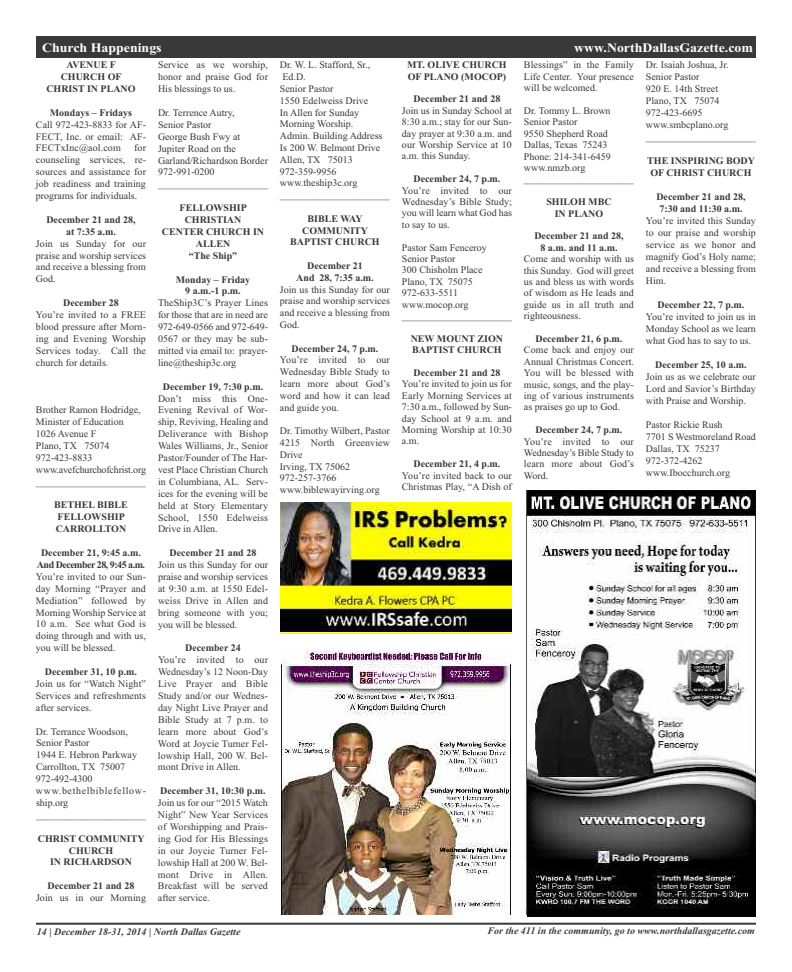
<style>
.page{position:relative;width:792px;height:972px;background:#fff}
.page>*{position:absolute;margin:0;border:0;box-sizing:border-box;transform-origin:0 0}
.t1{font:700 13px "Times New Roman";color:#fff;scale:1.07 1}
.t2{font:10px/11.9px "Times New Roman";color:#39383a;text-align:justify}
.t3{font:700 10px/11.9px "Times New Roman";color:#39383a;text-align:center}
.t4{font:italic 700 10px "Times New Roman";color:#39383a}
.t5{font:700 10px/11.9px "Times New Roman";letter-spacing:-.05em;color:#39383a;text-align:center}
</style>
<div class="page">
<img style="left:280px;top:503px;width:232px;height:130px">
<hr style="left:36px;top:923px;width:720px;height:2px;background:#39383a">
<div style="left:36px;top:36px;width:720px;height:22px;background:#39383a"></div>
<img style="left:281px;top:651px;width:230px;height:264px">
<img style="left:524px;top:490px;width:232px;height:426px">
<h1 class="t1" style="left:42px;top:40px;width:113px">Church Happenings</h1>
<h1 class="t1" style="left:574px;top:40px;width:169px">www.NorthDallasGazette.com</h1>
<p class="t3" style="left:46px;top:59px;width:91px">AVENUE F<br>CHURCH OF<br>CHRIST IN PLANO</p>
<p class="t3" style="left:50px;top:106px;width:84px">Mondays – Fridays</p>
<p class="t2" style="left:36px;top:118px;width:112px">Call 972-423-8833 for AF-FECT, Inc. or email: AF-FECTxInc@aol.com</p>
<p class="t2" style="left:36px;top:142px;width:111px;text-indent:98px">for counseling services, re&shy;sources and assistance for job readiness and training programs for individuals.</p>
<p class="t3" style="left:46px;top:213px;width:91px">December 21 and 28, at 7:35 a.m.</p>
<p class="t2" style="left:36px;top:237px;width:112px">Join us Sunday for our praise and worship services and receive a blessing from God.</p>
<p class="t3" style="left:63px;top:297px;width:57px">December 28</p>
<p class="t2" style="left:36px;top:309px;width:112px">You’re invited to a FREE blood pressure after Morn&shy;ing and Evening Worship Services today. Call the church for details.</p>
<p class="t2" style="left:36px;top:404px;width:112px;text-align:left">Brother Ramon Hodridge,<br>Minister of Education<br>1026 Avenue F<br>Plano, TX 75074<br>972-423-8833 www.avefchurchofchrist.org ______________________</p>
<p class="t3" style="left:54px;top:499px;width:75px;text-align:left">BETHEL BIBLE<br>FELLOWSHIP<br>CARROLLTON</p>
<p class="t5" style="left:37px;top:547px;width:110px">December 21, 9:45 a.m.<br>And December 28, 9:45 a.m.</p>
<p class="t2" style="left:36px;top:570px;width:112px">You’re invited to our Sun&shy;day Morning “Prayer and Mediation” followed by Morning Worship Service at 10 a.m. See what God is doing through and with us, you will be blessed.</p>
<p class="t3" style="left:45px;top:666px;width:94px">December 31, 10 p.m.</p>
<p class="t2" style="left:36px;top:678px;width:112px">Join us for “Watch Night” Services and refreshments after services.</p>
<p class="t2" style="left:36px;top:725px;width:112px;text-align:left">Dr. Terrance Woodson,<br>Senior Pastor<br>1944 E. Hebron Parkway<br>Carrollton, TX 75007<br>972-492-4300 www.bethelbiblefellow&shy;ship.org ______________________</p>
<p class="t3" style="left:38px;top:832px;width:108px">CHRIST COMMUNITY<br>CHURCH<br>IN RICHARDSON</p>
<p class="t3" style="left:48px;top:880px;width:88px">December 21 and 28</p>
<p class="t2" style="left:36px;top:892px;width:112px">Join us in our Morning</p>
<p class="t2" style="left:158px;top:59px;width:111px">Service as we worship, honor and praise God for His blessings to us.</p>
<p class="t2" style="left:158px;top:107px;width:111px;text-align:left">Dr. Terrence Autry,<br>Senior Pastor<br>George Bush Fwy at<br>Jupiter Road on the<br>Garland/Richardson Border<br>972-991-0200 ______________________</p>
<p class="t3" style="left:162px;top:202px;width:104px">FELLOWSHIP<br>CHRISTIAN<br>CENTER CHURCH IN<br>ALLEN<br>“The Ship”</p>
<p class="t3" style="left:176px;top:273px;width:76px">Monday – Friday<br>9 a.m.-1 p.m.</p>
<p class="t2" style="left:158px;top:297px;width:112px">TheShip3C’s Prayer Lines for those that are in need are 972-649-0566 and 972-649- 0567 or they may be sub&shy;mitted via email to: prayer&shy;line@theship3c.org</p>
<p class="t3" style="left:163px;top:380px;width:102px">December 19, 7:30 p.m.</p>
<p class="t2" style="left:158px;top:392px;width:112px">Don’t miss this One-Evening Revival of Wor&shy;ship, Reviving, Healing and Deliverance with Bishop Wales Williams, Jr., Senior Pastor/Founder of The Har&shy;vest Place Christian Church in Columbiana, AL. Serv&shy;ices for the evening will be held at Story Elementary School, 1550 Edelweiss Drive in Allen.</p>
<p class="t3" style="left:170px;top:547px;width:88px">December 21 and 28</p>
<p class="t2" style="left:158px;top:559px;width:112px">Join us this Sunday for our praise and worship services at 9:30 a.m. at 1550 Edel&shy;weiss Drive in Allen and bring someone with you; you will be blessed.</p>
<p class="t3" style="left:185px;top:642px;width:57px">December 24</p>
<p class="t2" style="left:158px;top:654px;width:112px">You’re invited to our Wednesday’s 12 Noon-Day Live Prayer and Bible Study and/or our Wednes&shy;day Night Live Prayer and Bible Study at 7 p.m. to learn more about God’s Word at Joycie Turner Fel&shy;lowship Hall, 200 W. Bel&shy;mont Drive in Allen.</p>
<p class="t3" style="left:160px;top:785px;width:107px">December 31, 10:30 p.m.</p>
<p class="t2" style="left:158px;top:797px;width:112px">Join us for our “2015 Watch Night” New Year Services of Worshipping and Prais&shy;ing God for His Blessings in our Joycie Turner Fel&shy;lowship Hall at 200 W. Bel&shy;mont Drive in Allen.<br>Breakfast will be served after service.</p>
<p class="t4" style="left:37px;top:925px;width:205px">14 | December 18-31, 2014 | North Dallas Gazette</p>
<p class="t2" style="left:280px;top:59px;width:111px;text-align:left">Dr. W. L. Stafford, Sr.,<br>Ed.D.<br>Senior Pastor<br>1550 Edelweiss Drive<br>In Allen for Sunday<br>Morning Worship.<br>Admin. Building Address<br>Is 200 W. Belmont Drive<br>Allen, TX 75013<br>972-359-9956 www.theship3c.org ______________________</p>
<p class="t3" style="left:290px;top:212px;width:91px">BIBLE WAY<br>COMMUNITY<br>BAPTIST CHURCH</p>
<p class="t3" style="left:296px;top:260px;width:79px">December 21<br>And 28, 7:35 a.m.</p>
<p class="t2" style="left:280px;top:283px;width:112px">Join us this Sunday for our praise and worship services and receive a blessing from God.</p>
<p class="t3" style="left:291px;top:342px;width:89px">December 24, 7 p.m.</p>
<p class="t2" style="left:280px;top:354px;width:112px">You’re invited to our Wednesday Bible Study to learn more about God’s word and how it can lead and guide you.</p>
<p class="t2" style="left:280px;top:425px;width:111px;text-align:left">Dr. Timothy Wilbert, Pastor<br>4215 North Greenview<br>Drive<br>Irving, TX 75062<br>972-257-3766 www.biblewayirving.org</p>
<p class="t3" style="left:407px;top:59px;width:101px;line-height:11.4px;text-align:left">MT. OLIVE CHURCH<br>OF PLANO (MOCOP)</p>
<p class="t3" style="left:414px;top:93px;width:88px">December 21 and 28</p>
<p class="t2" style="left:402px;top:105px;width:112px;line-height:11.4px">Join us in Sunday School at 8:30 a.m.; stay for our Sun&shy;day prayer at 9:30 a.m. and our Worship Service at 10 a.m. this Sunday.</p>
<p class="t3" style="left:413px;top:173px;width:89px">December 24, 7 p.m.</p>
<p class="t2" style="left:402px;top:184px;width:112px;line-height:11.4px">You’re invited to our Wednesday’s Bible Study; you will learn what God has to say to us.</p>
<p class="t2" style="left:402px;top:241px;width:112px;line-height:11.4px;text-align:left">Pastor Sam Fenceroy<br>Senior Pastor<br>300 Chisholm Place<br>Plano, TX 75075<br>972-633-5511 www.mocop.org ______________________</p>
<p class="t3" style="left:411px;top:333px;width:94px;line-height:11.4px;text-align:left">NEW MOUNT ZION<br>BAPTIST CHURCH</p>
<p class="t3" style="left:414px;top:367px;width:88px">December 21 and 28</p>
<p class="t2" style="left:402px;top:378px;width:112px;line-height:11.4px">You’re invited to join us for Early Morning Services at 7:30 a.m., followed by Sun&shy;day School at 9 a.m. and Morning Worship at 10:30 a.m.</p>
<p class="t3" style="left:413px;top:458px;width:89px">December 21, 4 p.m.</p>
<p class="t2" style="left:402px;top:469px;width:111px;line-height:11.4px">You’re invited back to our<br>Christmas Play, “A Dish of</p>
<p class="t2" style="left:524px;top:59px;width:112px;line-height:11.4px">Blessings” in the Family Life Center. Your presence will be welcomed.</p>
<p class="t2" style="left:524px;top:105px;width:112px;line-height:11.4px;text-align:left">Dr. Tommy L. Brown<br>Senior Pastor<br>9550 Shepherd Road<br>Dallas, Texas 75243<br>Phone: 214-341-6459 www.nmzb.org ______________________</p>
<p class="t3" style="left:546px;top:196px;width:67px;line-height:11.4px">SHILOH MBC<br>IN PLANO</p>
<p class="t3" style="left:534px;top:230px;width:91px;line-height:11.4px">December 21 and 28,<br>8 a.m. and 11 a.m.</p>
<p class="t2" style="left:524px;top:253px;width:112px;line-height:11.4px">Come and worship with us this Sunday. God will greet us and bless us with words of wisdom as He leads and guide us in all truth and righteousness.</p>
<p class="t3" style="left:535px;top:333px;width:89px">December 21, 6 p.m.</p>
<p class="t2" style="left:524px;top:344px;width:112px;line-height:11.4px">Come back and enjoy our Annual Christmas Concert.<br>You will be blessed with music, songs, and the play&shy;ing of various instruments as praises go up to God.</p>
<p class="t3" style="left:535px;top:424px;width:89px">December 24, 7 p.m.</p>
<p class="t2" style="left:524px;top:435px;width:111px;line-height:11.4px">You’re invited to our Wednesday’s Bible Study to learn more about God’s Word.</p>
<p class="t2" style="left:646px;top:59px;width:112px;text-align:left">Dr. Isaiah Joshua, Jr.<br>Senior Pastor<br>920 E. 14th Street<br>Plano, TX 75074<br>972-423-6695 www.smbcplano.org ______________________</p>
<p class="t3" style="left:647px;top:155px;width:109px">THE INSPIRING BODY<br>OF CHRIST CHURCH</p>
<p class="t3" style="left:656px;top:191px;width:91px">December 21 and 28,<br>7:30 and 11:30 a.m.</p>
<p class="t2" style="left:646px;top:215px;width:112px">You’re invited this Sunday to our praise and worship service as we honor and magnify God’s Holy name; and receive a blessing from Him.</p>
<p class="t3" style="left:657px;top:299px;width:89px">December 22, 7 p.m.</p>
<p class="t2" style="left:646px;top:311px;width:112px">You’re invited to join us in Monday School as we learn what God has to say to us.</p>
<p class="t3" style="left:655px;top:359px;width:93px">December 25, 10 a.m.</p>
<p class="t2" style="left:646px;top:371px;width:112px">Join us as we celebrate our Lord and Savior’s Birthday with Praise and Worship.</p>
<p class="t2" style="left:646px;top:419px;width:112px;text-align:left">Pastor Rickie Rush<br>7701 S Westmoreland Road<br>Dallas, TX 75237<br>972-372-4262 www.Ibocchurch.org</p>
<p class="t4" style="left:488px;top:925px;width:269px">For the 411 in the community, go to www.northdallasgazette.com</p>
</div>
